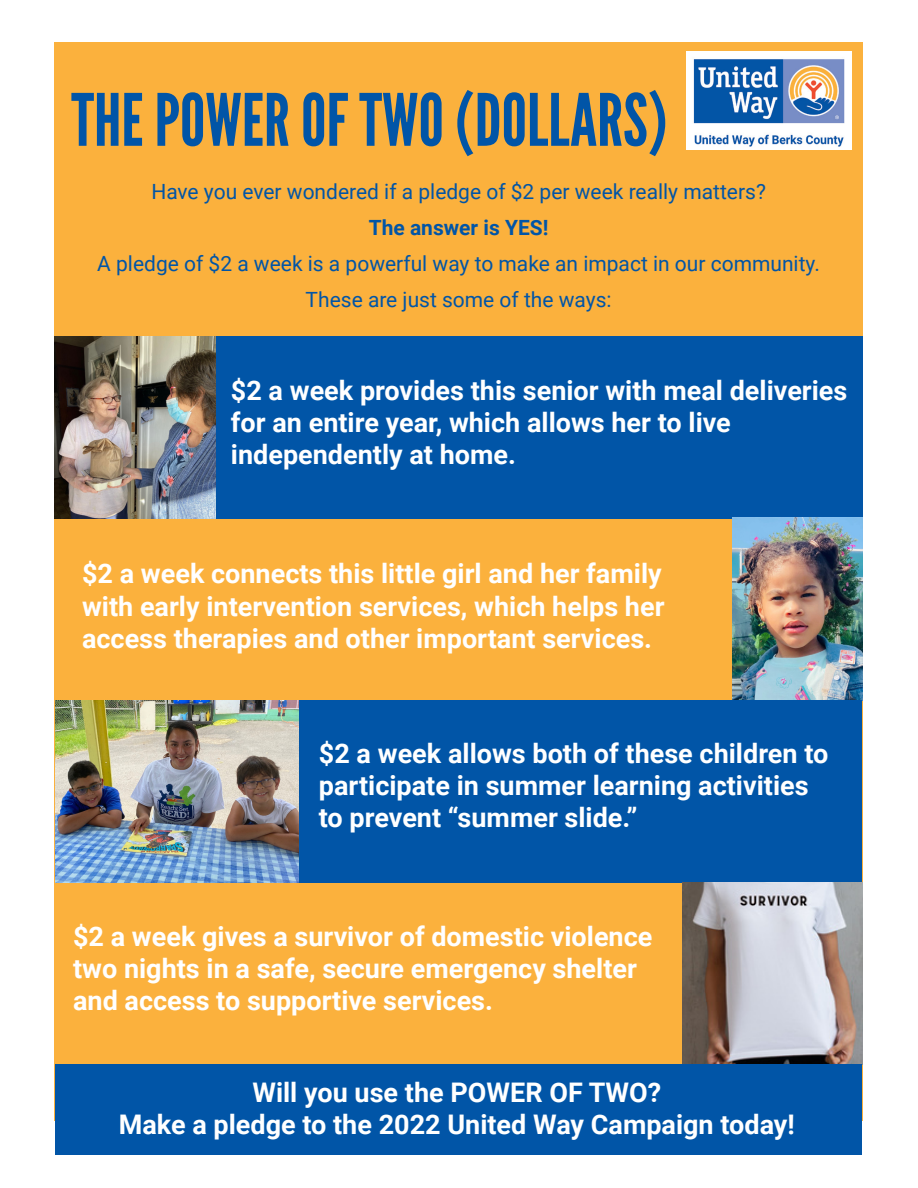
<style>
.page{position:relative;width:918px;height:1188px;background:#fff}
.page>*{position:absolute;margin:0;border:0;box-sizing:border-box;transform-origin:0 0}
.t1{font:72px "League Gothic";color:#0155a7}
.t2{font:700 27px/32.4px "Roboto";color:#fff}
.t3{font:21px/36px "Roboto";color:#0155a7;text-align:center}
.t4{font:700 21px "Roboto";color:#0155a7}
</style>
<div class="page">
<div style="left:55px;top:43px;width:808px;height:1078px;background:#fbb13d"></div>
<img style="left:686px;top:51px;width:166px;height:98px">
<div style="left:55px;top:336px;width:807px;height:182px;background:#0155a7"></div>
<img style="left:54px;top:336px;width:161px;height:182px">
<img style="left:732px;top:517px;width:130px;height:183px">
<div style="left:56px;top:700px;width:806px;height:182px;background:#0155a7"></div>
<img style="left:56px;top:700px;width:242px;height:182px">
<img style="left:683px;top:882px;width:179px;height:182px">
<div style="left:56px;top:1064px;width:806px;height:91px;background:#0155a7"></div>
<p class="t1" style="left:71px;top:77px;width:598px">THE POWER OF TWO (DOLLARS)</p>
<p class="t3" style="left:151px;top:173px;width:616px">Have you ever wondered if a pledge of $2 per week really matters?</p>
<p class="t4" style="left:369px;top:213px;width:181px">The answer is YES!</p>
<p class="t3" style="left:97px;top:245px;width:724px">A pledge of $2 a week is a powerful way to make an impact in our community.<br>These are just some of the ways:</p>
<p class="t2" style="left:231px;top:373px;width:618px">$2 a week provides this senior with meal deliveries for an entire year, which allows her to live independently at home.</p>
<p class="t2" style="left:82px;top:557px;width:584px;text-align:justify">$2 a week connects this little girl and her family with early intervention services, which helps her access therapies and other important services.</p>
<p class="t2" style="left:319px;top:736px;width:511px">$2 a week allows both of these children to participate in summer learning activities to prevent “summer slide.”</p>
<p class="t2" style="left:73px;top:919px;width:581px">$2 a week gives a survivor of domestic violence two nights in a safe, secure emergency shelter and access to supportive services.</p>
<p class="t2" style="left:252px;top:1075px;width:410px">Will you use the POWER OF TWO?</p>
<p class="t2" style="left:119px;top:1107px;width:678px">Make a pledge to the 2022 United Way Campaign today!</p>
</div>
